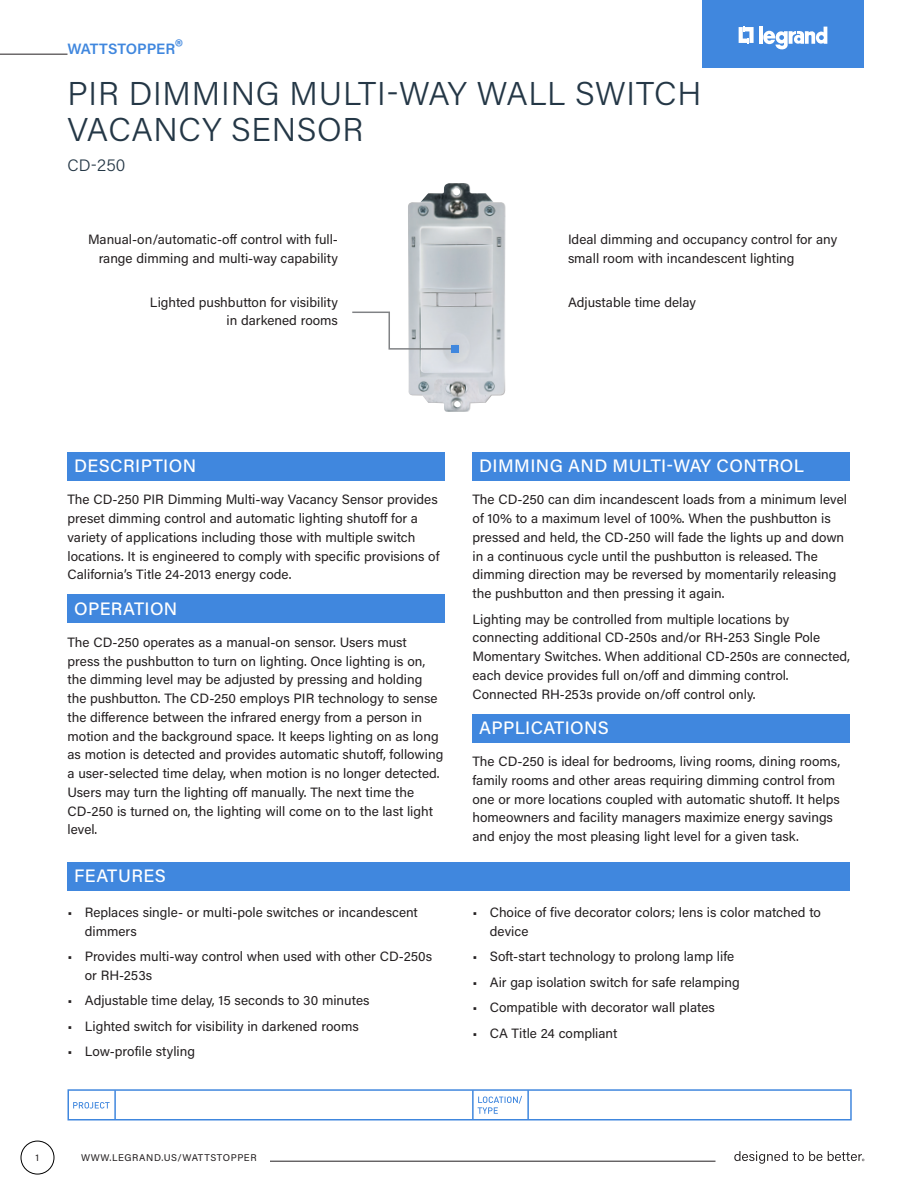
<style>
.page{position:relative;width:918px;height:1188px;background:#fff}
.page>*{position:absolute;margin:0;border:0;box-sizing:border-box;transform-origin:0 0}
.Product_Name{font:300 33px/36px "Acumin Pro";letter-spacing:.02em;color:#243746}
.Main_Header{font:500 18px "Acumin Pro";letter-spacing:.02em;color:#fff}
.Part_No{font:300 16.5px "Acumin Pro";color:#243746}
.t1{font:600 15px "Acumin Pro";letter-spacing:-.005em;color:#4087de}
.Text{font:13.5px/18.8px "Acumin Pro";color:#231f20}
.Left_Callout{font:13.5px/18.8px "Acumin Pro";color:#231f20;text-align:right}
.Right_Callout{font:13.5px/18.8px "Acumin Pro";color:#231f20}
.t2{font:9.75px "Acumin Pro";letter-spacing:.06em;color:#231f20}
.s1{font-size:21px}
</style>
<div class="page">
<svg style="left:734px;top:1151px;width:88px;height:13px"></svg>
<svg style="left:828px;top:1151px;width:36px;height:10px"></svg>
<div style="left:21px;top:1141px;width:33px;height:33px;border:1px solid #000;border-radius:50%"></div>
<div style="left:702px;top:0;width:162px;height:68px;background:#4087de"></div>
<svg style="left:739px;top:26px;width:15px;height:18px"></svg>
<hr style="left:759px;top:27px;width:4px;height:17px;background:#fff">
<svg style="left:763px;top:27px;width:64px;height:23px"></svg>
<div style="left:68px;top:1089px;width:784px;height:31px;border:2px solid #4087de"></div>
<hr style="left:114px;top:1090px;width:2px;height:29px;background:#4087de">
<hr style="left:472px;top:1090px;width:2px;height:30px;background:#4087de">
<hr style="left:527px;top:1090px;width:2px;height:30px;background:#4087de">
<svg style="left:478px;top:1096px;width:44px;height:18px"></svg>
<svg style="left:73px;top:1102px;width:37px;height:7px"></svg>
<hr style="left:270px;top:1161px;width:446px;height:1px;background:#231f20">
<hr style="left:0;top:54px;width:68px;height:1px;background:#231f20">
<div style="left:68px;top:452px;width:378px;height:29px;background:#4087de"></div>
<div style="left:68px;top:595px;width:378px;height:28px;background:#4087de"></div>
<div style="left:472px;top:452px;width:378px;height:29px;background:#4087de"></div>
<div style="left:472px;top:714px;width:378px;height:28px;background:#4087de"></div>
<div style="left:68px;top:862px;width:782px;height:28px;background:#4087de"></div>
<img style="left:408px;top:183px;width:98px;height:229px">
<div style="left:451px;top:345px;width:8px;height:8px;background:#4087de"></div>
<svg style="left:352px;top:311px;width:101px;height:39px"></svg>
<p class="t1" style="left:68px;top:38px;width:117px">WATTSTOPPER<span class="s1">®</span></p>
<p class="Product_Name" style="left:68px;top:74px;width:635px">PIR DIMMING MULTI-WAY WALL SWITCH<br>VACANCY SENSOR</p>
<p class="Part_No" style="left:68px;top:153px;width:60px">CD-250</p>
<p class="Left_Callout" style="left:88px;top:229px;width:251px">Manual-on/automatic-off control with full&shy;range dimming and multi-way capability</p>
<p class="Right_Callout" style="left:568px;top:229px;width:271px">Ideal dimming and occupancy control for any small room with incandescent lighting</p>
<p class="Left_Callout" style="left:150px;top:292px;width:190px">Lighted pushbutton for visibility in darkened rooms</p>
<p class="Right_Callout" style="left:568px;top:292px;width:129px">Adjustable time delay</p>
<p class="Main_Header" style="left:74px;top:453px;width:123px">DESCRIPTION</p>
<p class="Text" style="left:68px;top:490px;width:374px">The CD-250 PIR Dimming Multi-way Vacancy Sensor provides preset dimming control and automatic lighting shutoff for a variety of applications including those with multiple switch locations. It is engineered to comply with specific provisions of California’s Title 24-2013 energy code.</p>
<p class="Main_Header" style="left:74px;top:596px;width:105px">OPERATION</p>
<p class="Text" style="left:68px;top:632px;width:377px">The CD-250 operates as a manual-on sensor. Users must<br>press the pushbutton to turn on lighting. Once lighting is on, the dimming level may be adjusted by pressing and holding the pushbutton. The CD-250 employs PIR technology to sense the difference between the infrared energy from a person in motion and the background space. It keeps lighting on as long as motion is detected and provides automatic shutoff, following a user-selected time delay, when motion is no longer detected.<br>Users may turn the lighting off manually. The next time the CD-250 is turned on, the lighting will come on to the last light level.</p>
<p class="Main_Header" style="left:74px;top:863px;width:93px">FEATURES</p>
<p class="Text" style="left:85px;top:902px;width:335px;text-indent:-17px">• Replaces single- or multi-pole switches or incandescent dimmers</p>
<p class="Text" style="left:85px;top:947px;width:349px;text-indent:-17px">• Provides multi-way control when used with other CD-250s or RH-253s</p>
<p class="Text" style="left:68px;top:991px;width:304px">• Adjustable time delay, 15 seconds to 30 minutes</p>
<p class="Text" style="left:68px;top:1016px;width:293px">• Lighted switch for visibility in darkened rooms</p>
<p class="Text" style="left:68px;top:1042px;width:129px">• Low-profile styling</p>
<p class="Main_Header" style="left:479px;top:453px;width:326px">DIMMING AND MULTI-WAY CONTROL</p>
<p class="Text" style="left:472px;top:490px;width:376px">The CD-250 can dim incandescent loads from a minimum level of 10% to a maximum level of 100%. When the pushbutton is pressed and held, the CD-250 will fade the lights up and down in a continuous cycle until the pushbutton is released. The dimming direction may be reversed by momentarily releasing the pushbutton and then pressing it again.</p>
<p class="Text" style="left:472px;top:609px;width:379px">Lighting may be controlled from multiple locations by connecting additional CD-250s and/or RH-253 Single Pole Momentary Switches. When additional CD-250s are connected, each device provides full on/off and dimming control.<br>Connected RH-253s provide on/off control only.</p>
<p class="Main_Header" style="left:479px;top:715px;width:131px">APPLICATIONS</p>
<p class="Text" style="left:472px;top:751px;width:369px">The CD-250 is ideal for bedrooms, living rooms, dining rooms, family rooms and other areas requiring dimming control from one or more locations coupled with automatic shutoff. It helps homeowners and facility managers maximize energy savings and enjoy the most pleasing light level for a given task.</p>
<p class="Text" style="left:490px;top:902px;width:333px;text-indent:-17px">• Choice of five decorator colors; lens is color matched to device</p>
<p class="Text" style="left:472px;top:947px;width:263px">• Soft-start technology to prolong lamp life</p>
<p class="Text" style="left:472px;top:972px;width:269px">• Air gap isolation switch for safe relamping</p>
<p class="Text" style="left:472px;top:998px;width:244px">• Compatible with decorator wall plates</p>
<p class="Text" style="left:472px;top:1023px;width:146px">• CA Title 24 compliant</p>
<p class="t2" style="left:35px;top:1151px;width:5px">1</p>
<p class="t2" style="left:81px;top:1151px;width:177px">WWW.LEGRAND.US/WATTSTOPPER</p>
</div>
